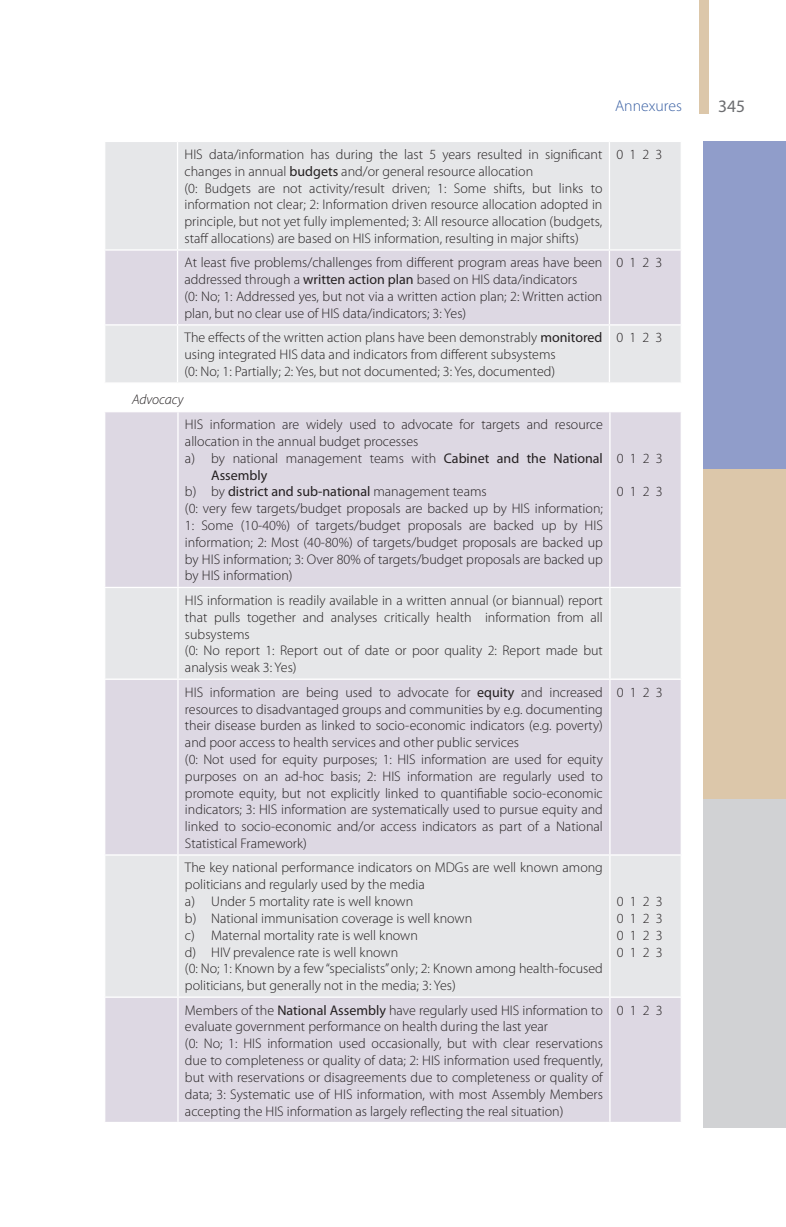
<style>
.page{position:relative;width:786px;height:1227px;background:#fff}
.page>*{position:absolute;margin:0;border:0;box-sizing:border-box;transform-origin:0 0}
.t1{font:17.5px "Myriad Pro";color:#6c6d70}
.t2{font:300 15.75px "Myriad Pro";color:#3b61a4}
.t3{font:300 14px/16.8px "Myriad Pro";color:#231f20}
.t4{font:14px "Myriad Pro";color:#231f20}
.t5{font:italic 300 14px "Myriad Pro";color:#231f20}
.s1{font-weight:400}
.s2{font-weight:300}
</style>
<div class="page">
<svg style="left:699px;top:0;width:10px;height:113px"></svg>
<div style="left:703px;top:141px;width:82px;height:328px;background:#909dca"></div>
<div style="left:703px;top:469px;width:82px;height:330px;background:#dcc7aa"></div>
<div style="left:703px;top:799px;width:82px;height:328px;background:#d1d2d4"></div>
<div style="left:105px;top:142px;width:575px;height:240px;background:#e6e7e9"></div>
<div style="left:105px;top:251px;width:575px;height:73px;background:#ddd8e3"></div>
<hr style="left:177px;top:142px;width:1px;height:107px;background:#fff">
<hr style="left:608px;top:142px;width:2px;height:107px;background:#fff">
<hr style="left:104px;top:249px;width:73px;height:2px;background:#fff">
<hr style="left:177px;top:249px;width:432px;height:2px;background:#fff">
<hr style="left:177px;top:251px;width:1px;height:73px;background:#fff">
<hr style="left:609px;top:249px;width:72px;height:2px;background:#fff">
<hr style="left:608px;top:251px;width:2px;height:73px;background:#fff">
<hr style="left:104px;top:324px;width:73px;height:1px;background:#fff">
<hr style="left:177px;top:324px;width:432px;height:1px;background:#fff">
<hr style="left:177px;top:325px;width:1px;height:57px;background:#fff">
<hr style="left:609px;top:324px;width:72px;height:1px;background:#fff">
<hr style="left:608px;top:325px;width:2px;height:57px;background:#fff">
<div style="left:105px;top:412px;width:575px;height:709px;background:#ddd8e3"></div>
<svg style="left:105px;top:588px;width:575px;height:408px;background:#e2e0e6"></svg>
<hr style="left:177px;top:412px;width:2px;height:175px;background:#fff">
<hr style="left:609px;top:412px;width:1px;height:175px;background:#fff">
<hr style="left:104px;top:587px;width:74px;height:1px;background:#fff">
<hr style="left:178px;top:587px;width:431px;height:1px;background:#fff">
<hr style="left:177px;top:588px;width:2px;height:90px;background:#fff">
<hr style="left:609px;top:587px;width:72px;height:1px;background:#fff">
<hr style="left:609px;top:588px;width:1px;height:90px;background:#fff">
<hr style="left:104px;top:678px;width:74px;height:2px;background:#fff">
<hr style="left:178px;top:678px;width:431px;height:2px;background:#fff">
<hr style="left:177px;top:680px;width:2px;height:174px;background:#fff">
<hr style="left:609px;top:678px;width:72px;height:2px;background:#fff">
<hr style="left:609px;top:680px;width:1px;height:174px;background:#fff">
<hr style="left:104px;top:854px;width:74px;height:1px;background:#fff">
<hr style="left:178px;top:854px;width:431px;height:1px;background:#fff">
<hr style="left:177px;top:855px;width:2px;height:141px;background:#fff">
<hr style="left:609px;top:854px;width:72px;height:1px;background:#fff">
<hr style="left:609px;top:855px;width:1px;height:141px;background:#fff">
<hr style="left:104px;top:996px;width:74px;height:1px;background:#fff">
<hr style="left:178px;top:996px;width:431px;height:1px;background:#fff">
<hr style="left:177px;top:997px;width:2px;height:124px;background:#fff">
<hr style="left:609px;top:996px;width:72px;height:1px;background:#fff">
<hr style="left:609px;top:997px;width:1px;height:124px;background:#fff">
<p class="t2" style="left:615px;top:97px;width:68px">Annexures</p>
<p class="t1" style="left:718px;top:95px;width:28px">345</p>
<p class="t3" style="left:184px;top:146px;width:419px">HIS data/information has during the last 5 years resulted in significant changes in annual <span class="s1">budgets</span> and/or general resource allocation<br>(0: Budgets are not activity/result driven; 1: Some shifts, but links to information not clear; 2: Information driven resource allocation adopted in principle, but not yet fully implemented; 3: All resource allocation (budgets, staff allocations) are based on HIS information, resulting in major shifts)</p>
<p class="t3" style="left:616px;top:146px;width:47px">0 1 2 3</p>
<p class="t3" style="left:184px;top:255px;width:419px">At least five problems/challenges from different program areas have been addressed through a <span class="s1">written action plan</span> based on HIS data/indicators<br>(0: No; 1: Addressed yes, but not via a written action plan; 2: Written action plan, but no clear use of HIS data/indicators; 3: Yes)</p>
<p class="t3" style="left:616px;top:255px;width:47px">0 1 2 3</p>
<p class="t3" style="left:184px;top:329px;width:419px">The effects of the written action plans have been demonstrably <span class="s1">monitored </span>using integrated HIS data and indicators from different subsystems<br>(0: No; 1: Partially; 2: Yes, but not documented; 3: Yes, documented)</p>
<p class="t3" style="left:616px;top:329px;width:47px">0 1 2 3</p>
<p class="t5" style="left:132px;top:392px;width:53px">Advocacy</p>
<p class="t3" style="left:185px;top:416px;width:419px">HIS information are widely used to advocate for targets and resource</p>
<p class="t3" style="left:185px;top:433px;width:235px">allocation in the annual budget processes</p>
<p class="t3" style="left:185px;top:450px;width:419px">a) by national management teams with <span class="s1">Cabinet and the National</span></p>
<p class="t4" style="left:211px;top:466px;width:58px">Assembly</p>
<p class="t4" style="left:185px;top:483px;width:303px"><span class="s2">b) by</span> district and sub-national <span class="s2">management teams</span></p>
<p class="t3" style="left:185px;top:500px;width:419px">(0: very few targets/budget proposals are backed up by HIS information;</p>
<p class="t3" style="left:185px;top:517px;width:419px">1: Some (10-40%) of targets/budget proposals are backed up by HIS</p>
<p class="t3" style="left:185px;top:534px;width:419px">information; 2: Most (40-80%) of targets/budget proposals are backed up</p>
<p class="t3" style="left:185px;top:551px;width:419px">by HIS information; 3: Over 80% of targets/budget proposals are backed up</p>
<p class="t3" style="left:185px;top:567px;width:109px">by HIS information)</p>
<p class="t3" style="left:616px;top:450px;width:47px">0 1 2 3</p>
<p class="t3" style="left:616px;top:483px;width:47px">0 1 2 3</p>
<p class="t3" style="left:185px;top:592px;width:419px">HIS information is readily available in a written annual (or biannual) report that pulls together and analyses critically health information from all subsystems<br>(0: No report 1: Report out of date or poor quality 2: Report made but analysis weak 3: Yes)</p>
<p class="t3" style="left:185px;top:684px;width:419px">HIS information are being used to advocate for <span class="s1">equity</span> and increased resources to disadvantaged groups and communities by e.g. documenting their disease burden as linked to socio-economic indicators (e.g. poverty) and poor access to health services and other public services<br>(0: Not used for equity purposes; 1: HIS information are used for equity purposes on an ad-hoc basis; 2: HIS information are regularly used to promote equity, but not explicitly linked to quantifiable socio-economic indicators; 3: HIS information are systematically used to pursue equity and linked to socio-economic and/or access indicators as part of a National Statistical Framework)</p>
<p class="t3" style="left:616px;top:684px;width:47px">0 1 2 3</p>
<p class="t3" style="left:185px;top:859px;width:419px">The key national performance indicators on MDGs are well known among politicians and regularly used by the media<br>a) Under 5 mortality rate is well known<br>b) National immunisation coverage is well known<br>c) Maternal mortality rate is well known<br>d) HIV prevalence rate is well known<br>(0: No; 1: Known by a few “specialists” only; 2: Known among health-focused politicians, but generally not in the media; 3: Yes)</p>
<p class="t3" style="left:616px;top:893px;width:47px;text-align:justify">0 1 2 3<br>0 1 2 3<br>0 1 2 3<br>0 1 2 3</p>
<p class="t3" style="left:185px;top:1001px;width:419px">Members of the <span class="s1">National Assembly</span> have regularly used HIS information to evaluate government performance on health during the last year<br>(0: No; 1: HIS information used occasionally, but with clear reservations due to completeness or quality of data; 2: HIS information used frequently, but with reservations or disagreements due to completeness or quality of data; 3: Systematic use of HIS information, with most Assembly Members accepting the HIS information as largely reflecting the real situation)</p>
<p class="t3" style="left:616px;top:1001px;width:47px">0 1 2 3</p>
</div>
